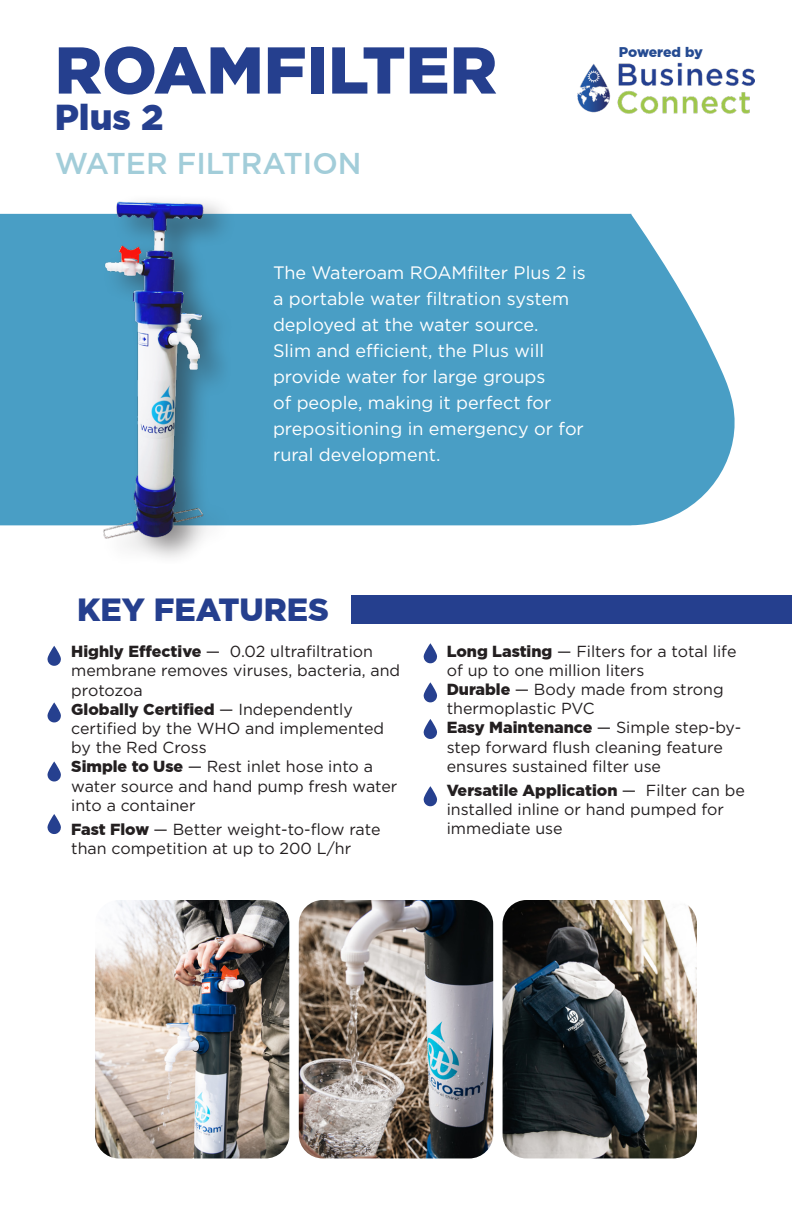
<style>
.page{position:relative;width:792px;height:1224px;background:#fff}
.page>*{position:absolute;margin:0;border:0;box-sizing:border-box;transform-origin:0 0}
.t1{font:900 66px "Gotham Pro";color:#253f8e}
.t2{font:900 36px "Gotham Pro";color:#253f8e}
.t3{font:900 32px "Gotham Pro";color:#253f8e}
.t4{font:500 30px "Gotham Pro";color:#a2cdd9}
.t5{font:18px/26px "Gotham Pro";color:#fff}
.t6{font:16px/19.2px "Gotham Pro";color:#231f20}
.t7{font:900 14px "Gotham Pro";letter-spacing:-.01em;color:#254b92}
.s1{font-weight:900}
</style>
<div class="page">
<div style="left:0;top:214px;width:735px;height:311px;background:#499ec5"></div>
<img style="left:578px;top:62px;width:177px;height:52px">
<div style="left:351px;top:595px;width:441px;height:29px;background:#253f8e"></div>
<svg style="left:47px;top:646px;width:14px;height:20px"></svg>
<svg style="left:423px;top:643px;width:15px;height:20px"></svg>
<svg style="left:423px;top:682px;width:14px;height:20px"></svg>
<svg style="left:423px;top:719px;width:14px;height:20px"></svg>
<svg style="left:47px;top:702px;width:14px;height:20px"></svg>
<svg style="left:47px;top:761px;width:14px;height:20px"></svg>
<svg style="left:47px;top:814px;width:14px;height:20px"></svg>
<svg style="left:423px;top:786px;width:15px;height:20px"></svg>
<div style="left:99px;top:194px;width:138px;height:373px;background:#231f20;opacity:.5"></div>
<img style="left:65px;top:194px;width:198px;height:353px">
<img style="left:95px;top:900px;width:194px;height:258px">
<img style="left:299px;top:900px;width:194px;height:258px">
<img style="left:503px;top:900px;width:194px;height:258px">
<p class="t1" style="left:55px;top:32px;width:444px">ROAMFILTER</p>
<p class="t2" style="left:55px;top:96px;width:110px">Plus 2</p>
<p class="t4" style="left:55px;top:146px;width:308px">WATER FILTRATION</p>
<p class="t7" style="left:619px;top:44px;width:86px">Powered by</p>
<p class="t5" style="left:273px;top:260px;width:314px">The Wateroam ROAMfilter Plus 2 is a portable water filtration system deployed at the water source.<br>Slim and efficient, the Plus will provide water for large groups<br>of people, making it perfect for prepositioning in emergency or for rural development.</p>
<p class="t3" style="left:77px;top:591px;width:253px">KEY FEATURES</p>
<p class="t6" style="left:71px;top:642px;width:331px"><span class="s1">Highly Effective</span> — 0.02 ultrafiltration membrane removes viruses, bacteria, and protozoa</p>
<p class="t6" style="left:71px;top:700px;width:314px"><span class="s1">Globally Certified</span> — Independently certified by the WHO and implemented by the Red Cross</p>
<p class="t6" style="left:71px;top:757px;width:328px"><span class="s1">Simple to Use</span> — Rest inlet hose into a water source and hand pump fresh water into a container</p>
<p class="t6" style="left:71px;top:820px;width:311px"><span class="s1">Fast Flow</span> — Better weight-to-flow rate than competition at up to 200 L/hr</p>
<p class="t6" style="left:447px;top:641px;width:291px"><span class="s1">Long Lasting</span> — Filters for a total life of up to one million liters</p>
<p class="t6" style="left:447px;top:680px;width:278px"><span class="s1">Durable</span> — Body made from strong thermoplastic PVC</p>
<p class="t6" style="left:447px;top:718px;width:296px"><span class="s1">Easy Maintenance</span> — Simple step-by&shy;step forward flush cleaning feature ensures sustained filter use</p>
<p class="t6" style="left:447px;top:780px;width:300px"><span class="s1">Versatile Application</span> — Filter can be installed inline or hand pumped for immediate use</p>
</div>
